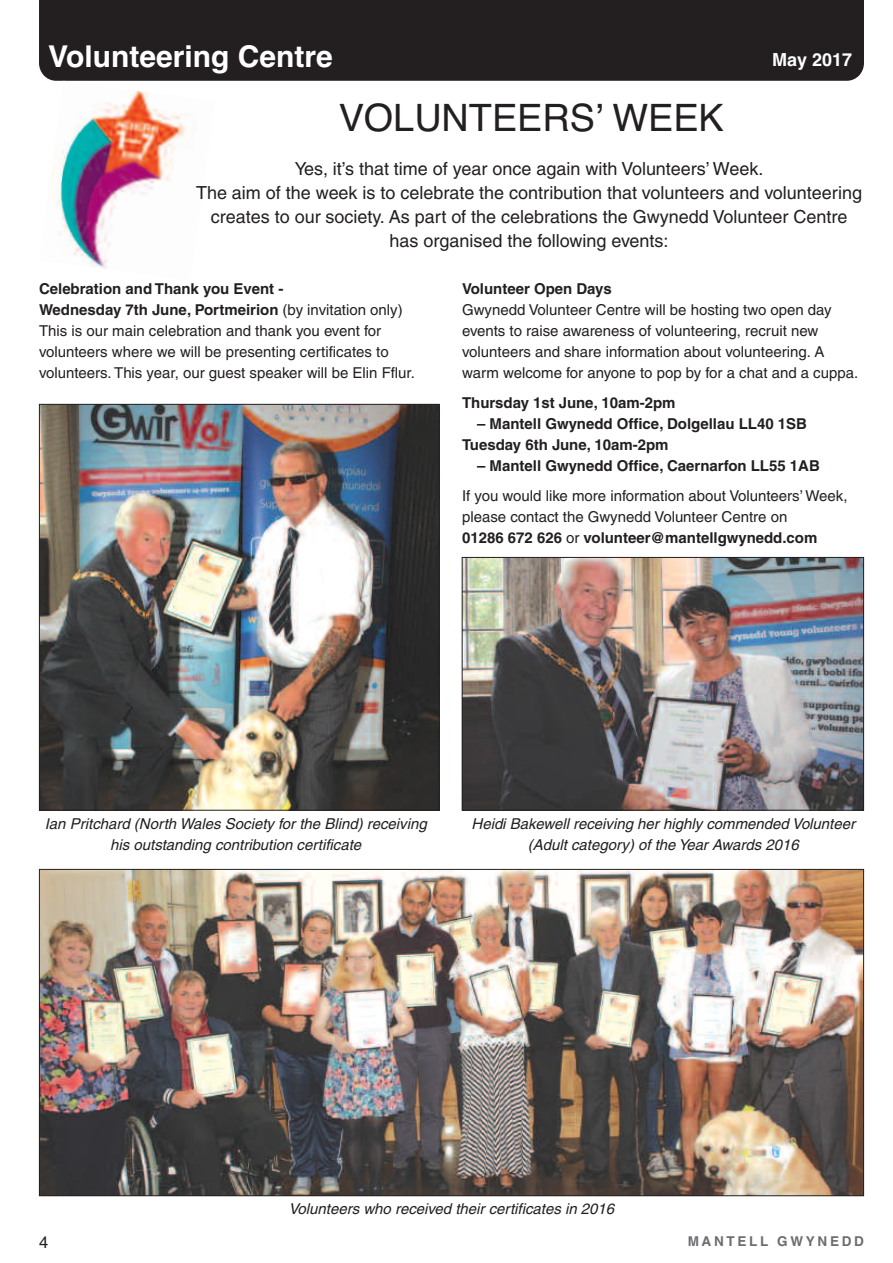
<style>
.page{position:relative;width:893px;height:1263px;background:#fff}
.page>*{position:absolute;margin:0;border:0;box-sizing:border-box;transform-origin:0 0}
.t1{font:37.8px "Helvetica";color:#231f20}
.t2{font:700 30px "Helvetica";color:#fff}
.t3{font:18px/24px "W Hel Plain";color:#231f20;text-align:center}
.t4{font:700 18px "Helvetica";color:#fff}
.t5{font:16.5px "Helvetica";color:#231f20}
.t6{font:15px/21px "W Hel Plain";color:#231f20}
.t7{font:700 15px/21px "W Helv";color:#231f20}
.t8{font:15px/21px "W Helv Obl";color:#231f20;text-align:center}
.t9{font:700 13.5px "Helvetica";letter-spacing:.2em;color:#6c6d70}
.s1{font-family:"W Hel Plain";font-weight:400}
</style>
<div class="page">
<div style="left:39px;top:0;width:825px;height:81px;background:#231f20"></div>
<img style="left:464px;top:559px;width:398px;height:249px">
<div style="left:462px;top:557px;width:402px;height:253px;border:1px solid #231f20"></div>
<img style="left:50px;top:91px;width:136px;height:178px">
<img style="left:41px;top:871px;width:821px;height:323px">
<img style="left:41px;top:406px;width:396px;height:402px">
<h2 class="t2" style="left:48px;top:39px;width:286px">Volunteering Centre</h2>
<p class="t4" style="left:772px;top:50px;width:82px">May 2017</p>
<h1 class="t1" style="left:339px;top:96px;width:387px">VOLUNTEERS’ WEEK</h1>
<p class="t3" style="left:196px;top:157px;width:668px">Yes, it’s that time of year once again with Volunteers’ Week.<br>The aim of the week is to celebrate the contribution that volunteers and volunteering creates to our society. As part of the celebrations the Gwynedd Volunteer Centre has organised the following events:</p>
<p class="t7" style="left:39px;top:279px;width:365px">Celebration and Thank you Event -<br>Wednesday 7th June, Portmeirion <span class="s1">(by invitation only)</span></p>
<p class="t6" style="left:39px;top:321px;width:377px">This is our main celebration and thank you event for volunteers where we will be presenting certificates to volunteers. This year, our guest speaker will be Elin Fflur.</p>
<p class="t7" style="left:462px;top:279px;width:151px">Volunteer Open Days</p>
<p class="t6" style="left:462px;top:300px;width:398px">Gwynedd Volunteer Centre will be hosting two open day events to raise awareness of volunteering, recruit new volunteers and share information about volunteering. A warm welcome for anyone to pop by for a chat and a cuppa.</p>
<p class="t7" style="left:462px;top:393px;width:215px">Thursday 1st June, 10am-2pm</p>
<p class="t7" style="left:462px;top:414px;width:346px;text-indent:15px">– Mantell Gwynedd Office, Dolgellau LL40 1SB<br>Tuesday 6th June, 10am-2pm</p>
<p class="t7" style="left:477px;top:456px;width:344px">– Mantell Gwynedd Office, Caernarfon LL55 1AB</p>
<p class="t6" style="left:462px;top:486px;width:387px">If you would like more information about Volunteers’ Week, please contact the Gwynedd Volunteer Centre on</p>
<p class="t7" style="left:462px;top:528px;width:357px">01286 672 626 <span class="s1">or</span> volunteer@mantellgwynedd.com</p>
<p class="t8" style="left:45px;top:813px;width:384px">Ian Pritchard (North Wales Society for the Blind) receiving his outstanding contribution certificate</p>
<p class="t8" style="left:471px;top:813px;width:385px">Heidi Bakewell receiving her highly commended Volunteer (Adult category) of the Year Awards 2016</p>
<p class="t8" style="left:289px;top:1198px;width:327px">Volunteers who received their certificates in 2016</p>
<p class="t5" style="left:39px;top:1233px;width:11px">4</p>
<p class="t9" style="left:688px;top:1233px;width:178px">MANTELL GWYNEDD</p>
</div>
